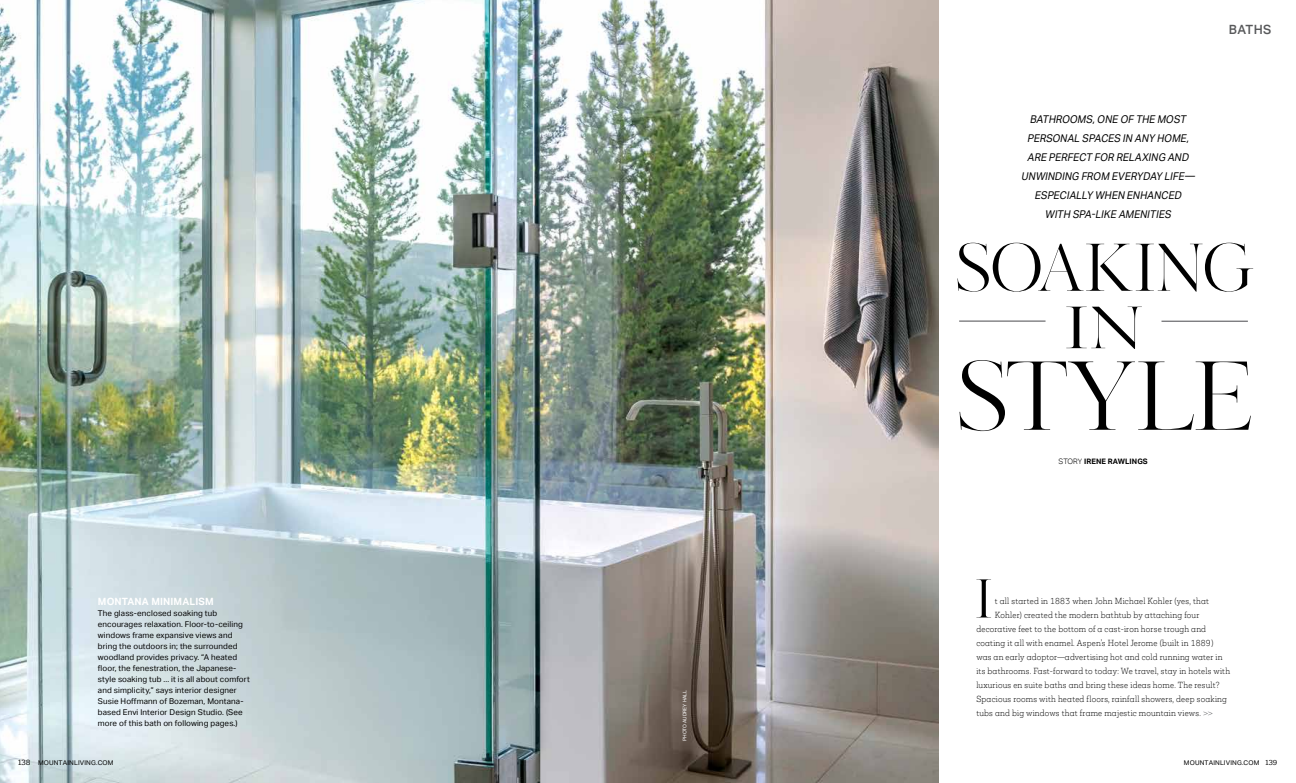
<style>
.page{position:relative;width:1296px;height:783px;background:#fff}
.page>*{position:absolute;margin:0;border:0;box-sizing:border-box;transform-origin:0 0}
.t1{font:94.3px "Kudryashev Display Extra Contrast";letter-spacing:-.02em;color:#000}
.t2{font:65px "Kudryashev Display Extra Contrast";letter-spacing:-.04em;color:#000}
.t3{font:57.4px "Kudryashev Display Extra Contrast";color:#000;scale:1.28 1}
.t4{font:52.7px "Kudryashev Display Extra Contrast";color:#000}
.t5{font:500 12.8px "Aktiv Grotesk";letter-spacing:.035em;color:#58595b}
.t6{font:italic 10.7px/19px "Aktiv Grotesk";color:#000;text-align:center;scale:.93 1}
.t7{font:700 10px "Aktiv Grotesk";letter-spacing:.015em;color:#fff}
.t8{font:300 8.1px "Mokoko";letter-spacing:.03em;color:#000;scale:.92 1}
.t9{font:8px/11px "Aktiv Grotesk";letter-spacing:.015em;color:#000}
.t10{font:700 7.5px "Aktiv Grotesk";letter-spacing:.01em;color:#000}
.t11{font:6.5px "Aktiv Grotesk";letter-spacing:.02em;color:#000}
.t12{font:5px "Aktiv Grotesk";color:#fff}
.s1{font-family:"Yorkten Slab Nor Reg";font-size:7.5px}
.s2{font-weight:300}
.s3{font-family:"Aktiv Grotesk Ex";font-size:7.5px;color:#636466}
.s4{font-family:"Yorkten Slab Nor Reg";font-size:7.2px}
</style>
<div class="page">
<img style="left:0;top:0;width:938px;height:783px">
<hr style="left:1162px;top:321px;width:86px;height:1px;background:#4a4a4d">
<hr style="left:959px;top:321px;width:87px;height:1px;background:#4a4a4d">
<p class="t7" style="left:98px;top:596px;width:117px">MONTANA MINIMALISM</p>
<p class="t9" style="left:98px;top:608px;width:154px">The glass-enclosed soaking tub encourages relaxation. Floor-to-ceiling windows frame expansive views and bring the outdoors in; the surrounded woodland provides privacy. “A heated floor, the fenestration, the Japanese&shy;style soaking tub ... it is all about comfort and simplicity,” says interior designer Susie Hoffmann of Bozeman, Montana&shy;based Envi Interior Design Studio. (See more of this bath on following pages.)</p>
<p class="t11" style="left:18px;top:759px;width:97px"><span class="s1">138</span> MOUNTAINLIVING.COM</p>
<p class="t12" style="left:682px;top:741px;width:53px;rotate:-90deg">PHOTO AUDREY HALL</p>
<h3 class="t6" style="left:1021px;top:110px;width:192px">BATHROOMS,ONEOFTHEMOST<br>PERSONALSPACESIN ANYHOME,<br>AREPERFECTFORRELAXING AND<br>UNWINDING FROM EVERYDAYLIFE—<br>ESPECIALLYWHEN ENHANCED<br>WITH SPA-LIKEAMENITIES</h3>
<h3 class="t5" style="left:1229px;top:22px;width:44px">BATHS</h3>
<h2 class="t2" style="left:955px;top:228px;width:300px">SOAKING</h2>
<h3 class="t3" style="left:1063px;top:292px;width:66px">IN</h3>
<h1 class="t1" style="left:955px;top:338px;width:299px">STYLE</h1>
<p class="t10" style="left:1059px;top:457px;width:91px"><span class="s2">STORY</span> IRENE RAWLINGS</p>
<h3 class="t4" style="left:974px;top:566px;width:21px">I</h3>
<p class="t8" style="left:995px;top:595px;width:234px">t all started in 1883 when John Michael Kohler (yes, that</p>
<p class="t8" style="left:995px;top:609px;width:224px">Kohler) created the modern bathtub by attaching four</p>
<p class="t8" style="left:976px;top:623px;width:251px">decorative feet to the bottom of a cast-iron horse trough and</p>
<p class="t8" style="left:976px;top:637px;width:259px">coating it all with enamel. Aspen’s Hotel Jerome (built in 1889)</p>
<p class="t8" style="left:976px;top:651px;width:269px">was an early adoptor—advertising hot and cold running water in</p>
<p class="t8" style="left:976px;top:665px;width:277px">its bathrooms. Fast-forward to today: We travel, stay in hotels with</p>
<p class="t8" style="left:976px;top:679px;width:266px">luxurious en suite baths and bring these ideas home. The result?</p>
<p class="t8" style="left:976px;top:693px;width:274px">Spacious rooms with heated floors, rainfall showers, deep soaking</p>
<p class="t8" style="left:976px;top:707px;width:259px">tubs and big windows that frame majestic mountain views. <span class="s3">&gt;&gt;</span></p>
<p class="t11" style="left:1184px;top:758px;width:95px">MOUNTAINLIVING.COM <span class="s4">139</span></p>
</div>
